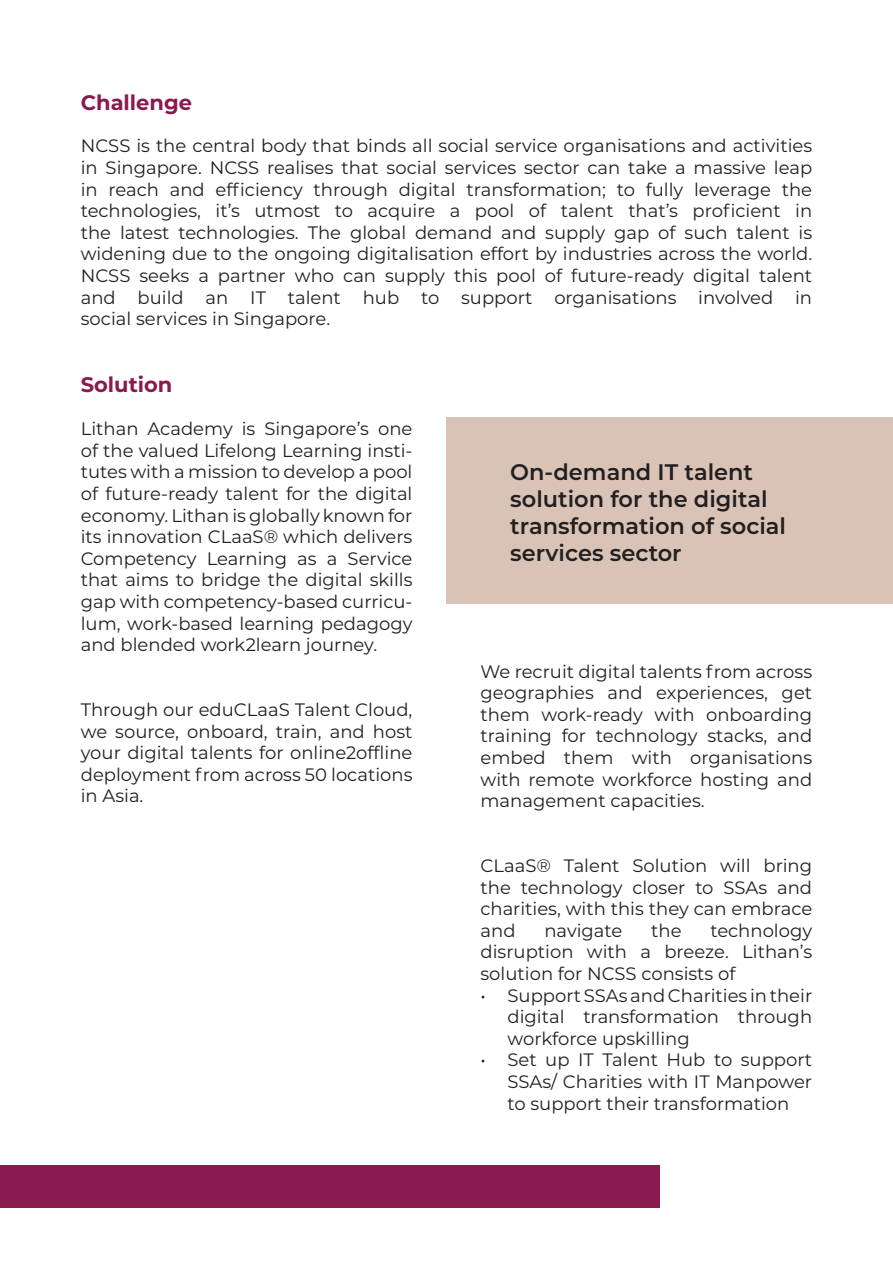
<style>
.page{position:relative;width:893px;height:1263px;background:#fff}
.page>*{position:absolute;margin:0;border:0;box-sizing:border-box;transform-origin:0 0}
.t1{font:600 22.5px/27px "Montserrat";color:#231f20}
.t2{font:700 21px "Montserrat";color:#891a4e}
.t3{font:18px/21.6px "Montserrat";color:#231f20;text-align:justify}
</style>
<div class="page">
<div style="left:446px;top:418px;width:447px;height:186px;background:#d9c3b6"></div>
<div style="left:0;top:1165px;width:659px;height:43px;background:#891a4e"></div>
<p class="t2" style="left:81px;top:87px;width:113px">Challenge</p>
<p class="t3" style="left:81px;top:135px;width:733px">NCSS is the central body that binds all social service organisations and activities</p>
<p class="t3" style="left:81px;top:156px;width:733px">in Singapore. NCSS realises that social services sector can take a massive leap in reach and efficiency through digital transformation; to fully leverage the</p>
<p class="t3" style="left:81px;top:199px;width:733px">technologies, it’s utmost to acquire a pool of talent that’s proficient in</p>
<p class="t3" style="left:81px;top:221px;width:733px">the latest technologies. The global demand and supply gap of such talent is</p>
<p class="t3" style="left:81px;top:243px;width:733px">widening due to the ongoing digitalisation effort by industries across the world.<br>NCSS seeks a partner who can supply this pool of future-ready digital talent</p>
<p class="t3" style="left:81px;top:286px;width:733px">and build an IT talent hub to support organisations involved in</p>
<p class="t3" style="left:81px;top:307px;width:251px">social services in Singapore.</p>
<p class="t2" style="left:81px;top:370px;width:93px">Solution</p>
<p class="t3" style="left:81px;top:417px;width:333px">Lithan Academy is Singapore’s one of the valued Lifelong Learning insti&shy;tutes with a mission to develop a pool of future-ready talent for the digital economy. Lithan is globally known for its innovation CLaaS® which delivers Competency Learning as a Service that aims to bridge the digital skills gap with competency-based curricu&shy;lum, work-based learning pedagogy and blended work2learn journey.</p>
<p class="t3" style="left:81px;top:698px;width:333px">Through our eduCLaaS Talent Cloud, we source, onboard, train, and host your digital talents for online2offline deployment from across 50 locations in Asia.</p>
<p class="t1" style="left:510px;top:458px;width:277px">On-demand IT talent solution for the digital transformation of social services sector</p>
<p class="t3" style="left:480px;top:660px;width:333px">We recruit digital talents from across geographies and experiences, get them work-ready with onboarding training for technology stacks, and embed them with organisations with remote workforce hosting and</p>
<p class="t3" style="left:480px;top:789px;width:226px">management capacities.</p>
<p class="t3" style="left:480px;top:854px;width:333px">CLaaS® Talent Solution will bring the technology closer to SSAs and</p>
<p class="t3" style="left:480px;top:897px;width:333px">charities, with this they can embrace</p>
<p class="t3" style="left:480px;top:919px;width:37px">and</p>
<p class="t3" style="left:544px;top:919px;width:80px">navigate</p>
<p class="t3" style="left:651px;top:919px;width:32px">the</p>
<p class="t3" style="left:710px;top:919px;width:103px">technology</p>
<p class="t3" style="left:480px;top:941px;width:333px">disruption with a breeze. Lithan’s solution for NCSS consists of</p>
<p class="t3" style="left:507px;top:984px;width:306px;text-indent:-27px">• Support SSAs and Charities in their digital transformation through workforce upskilling</p>
<p class="t3" style="left:507px;top:1049px;width:306px;text-indent:-27px">• Set up IT Talent Hub to support SSAs/ Charities with IT Manpower to support their transformation</p>
</div>
